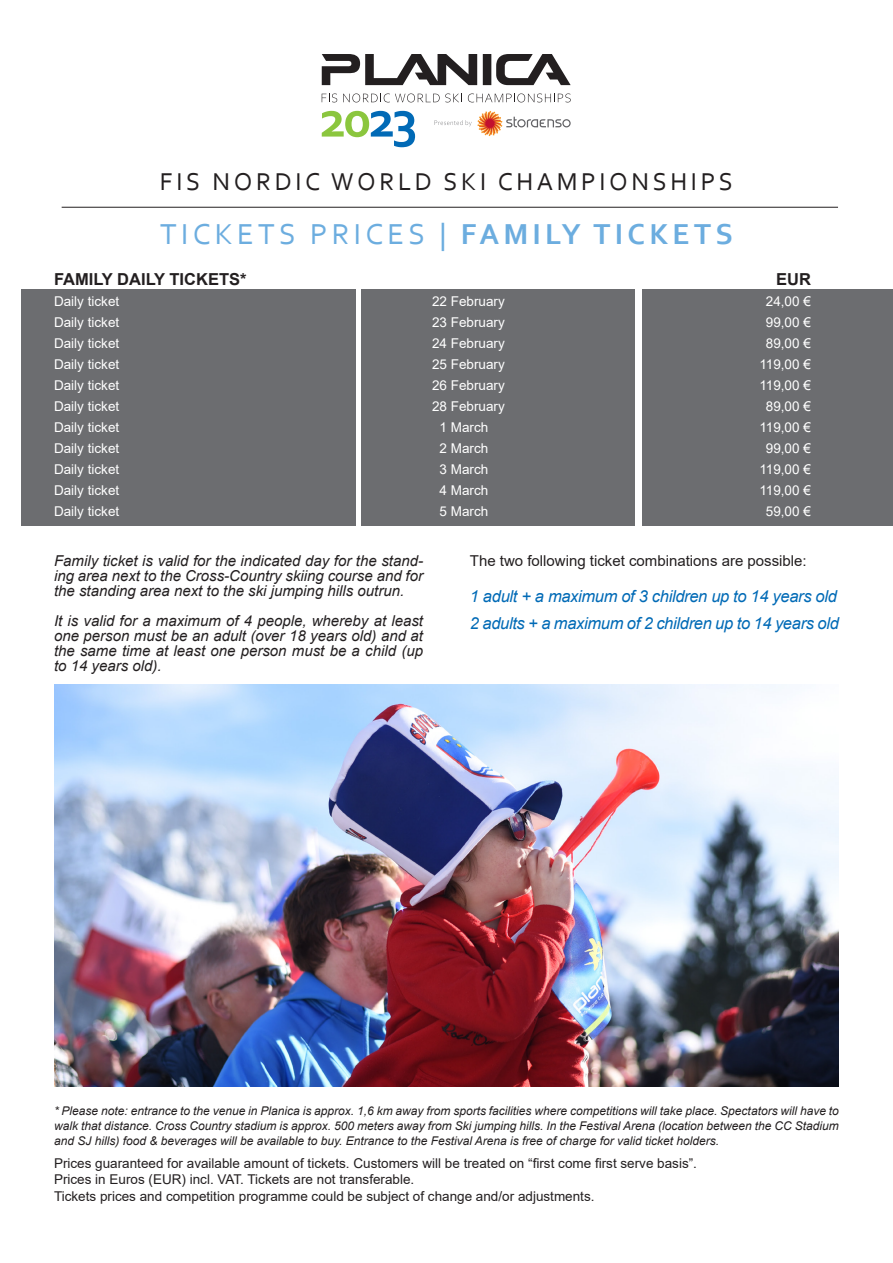
<style>
.page{position:relative;width:893px;height:1263px;background:#fff}
.page>*{position:absolute;margin:0;border:0;box-sizing:border-box;transform-origin:0 0}
.t1{font:30.15px "Corbel";letter-spacing:.14em;color:#6caddf}
.t2{font:25.5px "Corbel";letter-spacing:.14em;color:#231f20}
.t3{font:italic 16.5px "Arial";letter-spacing:-.02em;color:#016ab6}
.Body{font:700 16.5px "Arial";color:#231f20}
.t4{font:italic 15px/15px "Arial";color:#231f20;text-align:justify}
.t5{font:15px "Arial";color:#231f20}
.Body-2{font:13.5px "Arial";color:#fff}
.t6{font:13.5px "Arial";color:#231f20}
.t7{font:italic 12px/15px "Arial";color:#231f20;text-align:justify}
.s1{font-weight:700}
</style>
<div class="page">
<hr style="left:62px;top:207px;width:776px;height:1px;background:#231f20">
<div style="left:642px;top:289px;width:251px;height:237px;background:#6c6d70"></div>
<div style="left:361px;top:289px;width:274px;height:237px;background:#6c6d70"></div>
<div style="left:21px;top:290px;width:335px;height:236px;background:#6c6d70"></div>
<img style="left:54px;top:685px;width:785px;height:401px">
<svg style="left:322px;top:111px;width:93px;height:36px"></svg>
<svg style="left:496px;top:54px;width:75px;height:31px"></svg>
<div style="left:483px;top:54px;width:8px;height:31px;background:#231f20"></div>
<svg style="left:322px;top:54px;width:155px;height:31px"></svg>
<svg style="left:322px;top:94px;width:15px;height:8px"></svg>
<svg style="left:343px;top:94px;width:119px;height:8px"></svg>
<svg style="left:468px;top:94px;width:103px;height:8px"></svg>
<svg style="left:434px;top:111px;width:137px;height:25px"></svg>
<p class="t2" style="left:160px;top:166px;width:574px">FIS NORDIC WORLD SKI CHAMPIONSHIPS</p>
<p class="t1" style="left:160px;top:215px;width:574px">TICKETS PRICES | <span class="s1">FAMILY TICKETS</span></p>
<p class="Body" style="left:54px;top:268px;width:194px">FAMILY DAILY TICKETS*</p>
<p class="Body-2" style="left:54px;top:292px;width:67px">Daily ticket</p>
<p class="Body-2" style="left:432px;top:292px;width:74px">22 February</p>
<p class="Body-2" style="left:54px;top:313px;width:67px">Daily ticket</p>
<p class="Body-2" style="left:432px;top:313px;width:74px">23 February</p>
<p class="Body-2" style="left:54px;top:334px;width:67px">Daily ticket</p>
<p class="Body-2" style="left:432px;top:334px;width:74px">24 February</p>
<p class="Body-2" style="left:54px;top:355px;width:67px">Daily ticket</p>
<p class="Body-2" style="left:432px;top:355px;width:74px">25 February</p>
<p class="Body-2" style="left:54px;top:376px;width:67px">Daily ticket</p>
<p class="Body-2" style="left:432px;top:376px;width:74px">26 February</p>
<p class="Body-2" style="left:54px;top:397px;width:67px">Daily ticket</p>
<p class="Body-2" style="left:432px;top:397px;width:74px">28 February</p>
<p class="Body-2" style="left:54px;top:418px;width:67px">Daily ticket</p>
<p class="Body-2" style="left:440px;top:418px;width:50px">1 March</p>
<p class="Body-2" style="left:54px;top:439px;width:67px">Daily ticket</p>
<p class="Body-2" style="left:440px;top:439px;width:50px">2 March</p>
<p class="Body-2" style="left:54px;top:460px;width:67px">Daily ticket</p>
<p class="Body-2" style="left:440px;top:460px;width:50px">3 March</p>
<p class="Body-2" style="left:54px;top:481px;width:67px">Daily ticket</p>
<p class="Body-2" style="left:440px;top:481px;width:50px">4 March</p>
<p class="Body-2" style="left:54px;top:502px;width:67px">Daily ticket</p>
<p class="Body-2" style="left:440px;top:502px;width:50px">5 March</p>
<p class="Body" style="left:776px;top:268px;width:36px">EUR</p>
<p class="Body-2" style="left:766px;top:292px;width:47px">24,00 €</p>
<p class="Body-2" style="left:766px;top:313px;width:47px">99,00 €</p>
<p class="Body-2" style="left:766px;top:334px;width:47px">89,00 €</p>
<p class="Body-2" style="left:759px;top:355px;width:53px">119,00 €</p>
<p class="Body-2" style="left:759px;top:376px;width:53px">119,00 €</p>
<p class="Body-2" style="left:766px;top:397px;width:47px">89,00 €</p>
<p class="Body-2" style="left:759px;top:418px;width:53px">119,00 €</p>
<p class="Body-2" style="left:766px;top:439px;width:47px">99,00 €</p>
<p class="Body-2" style="left:759px;top:460px;width:53px">119,00 €</p>
<p class="Body-2" style="left:759px;top:481px;width:53px">119,00 €</p>
<p class="Body-2" style="left:766px;top:502px;width:47px">59,00 €</p>
<p class="t4" style="left:54px;top:553px;width:371px">Family ticket is valid for the indicated day for the stand&shy;ing area next to the Cross-Country skiing course and for the standing area next to the ski jumping hills outrun.</p>
<p class="t4" style="left:54px;top:613px;width:371px">It is valid for a maximum of 4 people, whereby at least one person must be an adult (over 18 years old) and at the same time at least one person must be a child (up to 14 years old).</p>
<p class="t5" style="left:470px;top:550px;width:338px">The two following ticket combinations are possible:</p>
<p class="t3" style="left:470px;top:586px;width:368px">1 adult + a maximum of 3 children up to 14 years old</p>
<p class="t3" style="left:470px;top:613px;width:370px">2 adults + a maximum of 2 children up to 14 years old</p>
<p class="t7" style="left:54px;top:1104px;width:786px">* Please note: entrance to the venue in Planica is approx. 1,6 km away from sports facilities where competitions will take place. Spectators will have to walk that distance. Cross Country stadium is approx. 500 meters away from Ski jumping hills. In the Festival Arena (location between the CC Stadium and SJ hills) food &amp; beverages will be available to buy. Entrance to the Festival Arena is free of charge for valid ticket holders.</p>
<p class="t6" style="left:54px;top:1154px;width:644px">Prices guaranteed for available amount of tickets. Customers will be treated on “first come first serve basis”.</p>
<p class="t6" style="left:54px;top:1170px;width:362px">Prices in Euros (EUR) incl. VAT. Tickets are not transferable.</p>
<p class="t6" style="left:54px;top:1187px;width:542px">Tickets prices and competition programme could be subject of change and/or adjustments.</p>
</div>
